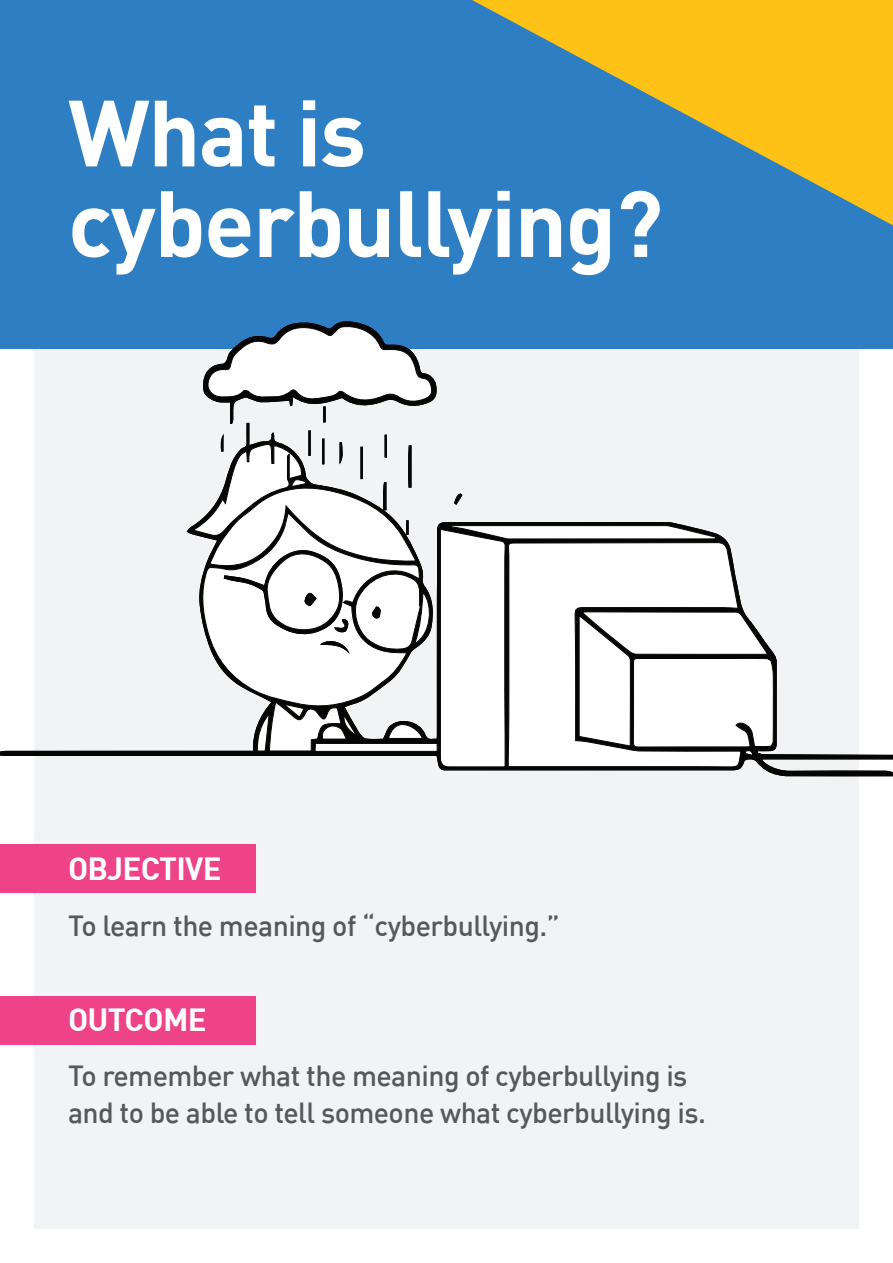
<style>
.page{position:relative;width:893px;height:1263px;background:#fff}
.page>*{position:absolute;margin:0;border:0;box-sizing:border-box;transform-origin:0 0}
.t1{font:700 92.25px/90.6px "DIN";letter-spacing:-.02em;color:#fff}
.t2{font:700 31.35px "DIN";letter-spacing:-.02em;color:#fff}
.t3{font:500 28.5px/37.5px "DIN";letter-spacing:-.02em;color:#57585a}
</style>
<div class="page">
<div style="left:34px;top:34px;width:825px;height:1195px;background:#f2f3f4"></div>
<div style="left:0;top:0;width:893px;height:349px;background:#2d7ec2"></div>
<div style="left:0;top:845px;width:255px;height:48px;background:#ee4389"></div>
<svg style="left:0;top:527px;width:893px;height:250px"></svg>
<svg style="left:191px;top:321px;width:583px;height:447px"></svg>
<svg style="left:472px;top:0;width:421px;height:225px"></svg>
<div style="left:0;top:996px;width:255px;height:48px;background:#ee4389"></div>
<p class="t1" style="left:68px;top:84px;width:597px">What is cyberbullying?</p>
<p class="t2" style="left:68px;top:848px;width:155px">OBJECTIVE</p>
<p class="t3" style="left:68px;top:906px;width:493px">To learn the meaning of “cyberbullying.”</p>
<p class="t2" style="left:68px;top:999px;width:140px">OUTCOME</p>
<p class="t3" style="left:68px;top:1056px;width:639px">To remember what the meaning of cyberbullying is and to be able to tell someone what cyberbullying is.</p>
</div>
